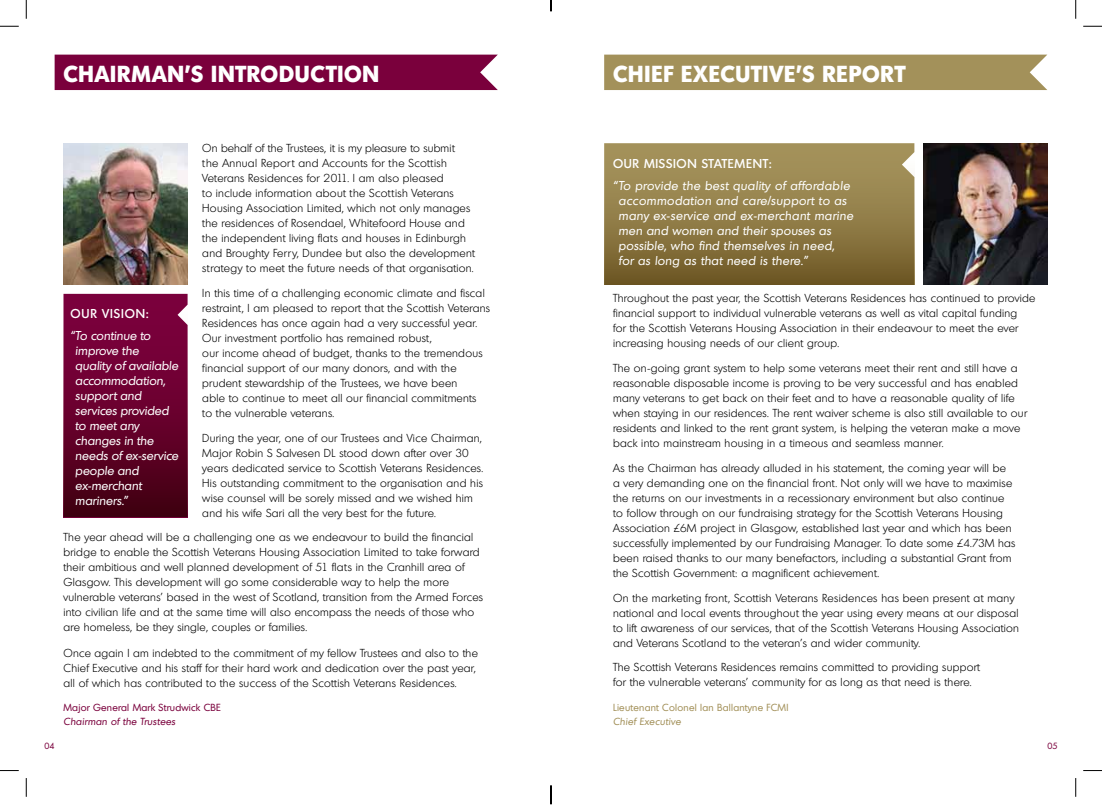
<style>
.page{position:relative;width:1102px;height:806px;background:#fff}
.page>*{position:absolute;margin:0;border:0;box-sizing:border-box;transform-origin:0 0}
.t1{font:700 22.5px "Montreal";letter-spacing:.04em;color:#fff}
.t2{font:italic 12.5px/15px "Montreal";letter-spacing:.015em;color:#fff}
.t3{font:500 12.5px "Montreal";letter-spacing:.055em;color:#fff}
.t4{font:300 11.25px/15px "Montreal";letter-spacing:.025em;color:#000}
.t5{font:10px "Montreal";letter-spacing:.025em;color:#a3915a}
.t6{font:10px "Montreal";letter-spacing:.025em;color:#7a003c}
.t7{font:italic 10px "Montreal";letter-spacing:.025em;color:#7a003c}
.t8{font:italic 10px "Montreal";letter-spacing:.025em;color:#a3915a}
.t9{font:8.75px "Montreal";color:#7a003c}
</style>
<div class="page">
<div style="left:604px;top:143px;width:310px;height:142px;background:linear-gradient(to bottom,#ad9c65,#725c29)"></div>
<div style="left:604px;top:55px;width:443px;height:35px;background:#a3915a"></div>
<img style="left:923px;top:143px;width:124px;height:142px">
<div style="left:55px;top:55px;width:443px;height:35px;background:#7a003c"></div>
<img style="left:63px;top:143px;width:124px;height:142px">
<div style="left:63px;top:294px;width:124px;height:223px;background:linear-gradient(to bottom,#860345,#460013)"></div>
<svg style="left:0;top:25px;width:19px;height:2px"></svg>
<svg style="left:1083px;top:25px;width:18px;height:2px"></svg>
<svg style="left:0;top:770px;width:19px;height:1px"></svg>
<svg style="left:1083px;top:770px;width:18px;height:1px"></svg>
<svg style="left:25px;top:0;width:2px;height:19px"></svg>
<svg style="left:25px;top:778px;width:2px;height:19px"></svg>
<svg style="left:1075px;top:0;width:1px;height:19px"></svg>
<svg style="left:1075px;top:778px;width:1px;height:19px"></svg>
<svg style="left:550px;top:785px;width:1px;height:19px"></svg>
<h1 class="t1" style="left:63px;top:58px;width:171px">CHAIRMAN ’S INTRO</h1>
<h1 class="t1" style="left:279px;top:58px;width:31px">DUCTION</h1>
<p class="t4" style="left:202px;top:140px;width:274px">On behalf of the Trustees, it is my pleasure to submit<br>the Annual Report and Accounts for the Scottish Veterans Residences for 2011. I am also pleased<br>to include information about the Scottish Veterans Housing Association Limited, which not only manages the residences of Rosendael, Whitefoord House and the independent living flats and houses in Edinburgh and Broughty Ferr y, Dundee but also the development strategy to meet the future needs of that organisation.</p>
<p class="t4" style="left:202px;top:286px;width:289px">In this time of a challenging economic climate and fiscal restraint, I am pleased to report that the Scottish Veterans Residences has once again had a very successful year.<br>Our investment portfolio has remained robust,<br>our income ahead of budget, thanks to the tremendous financial support of our many donors, and with the prudent stewardship of the Trustees, we have been<br>able to continue to meet all our financial commitments<br>to the vulnerable veterans.</p>
<p class="t4" style="left:202px;top:431px;width:282px">During the year, one of our Trustees and Vice Chairman, Major Robin S Salvesen DL stood down after over 30 years dedicated service to Scottish Veterans Residences.<br>His outstanding commitment to the organisation and his wise counsel will be sorely missed and we wished him and his wife Sari all the very best for the future.</p>
<p class="t4" style="left:63px;top:529px;width:421px">The year ahead will be a challenging one as we endeavour to build the financial bridge to enable the Scottish Veterans Housing Association Limited to take forward their ambitious and well planned development of 51 flats in the Cranhill area of Glasgow. This development will go some considerable way to help the more vulnerable veterans’ based in the west of Scotland, transition from the Armed Forces into civilian life and at the same time will also encompass the needs of those who are homeless, be they single, couples or families.</p>
<p class="t4" style="left:63px;top:645px;width:416px">Once again I am indebted to the commitment of my fellow Trustees and also to the<br>Chief Executive and his staff for their hard work and dedication over the past year, all of which has contributed to the success of the Scottish Veterans Residences.</p>
<p class="t6" style="left:63px;top:701px;width:159px">Major General Mark Strudwick CBE</p>
<p class="t7" style="left:63px;top:715px;width:113px">Chairman of the Trustees</p>
<p class="t3" style="left:71px;top:305px;width:10px">OUR</p>
<p class="t3" style="left:102px;top:305px;width:48px">VISION:</p>
<p class="t2" style="left:75px;top:328px;width:105px;text-indent:-5px">“To continue to improve the<br>quality of available accommodation, support and services provided to meet any changes in the needs of ex-service people and ex-merchant mariners.”</p>
<h1 class="t1" style="left:613px;top:58px;width:294px">CHIEF EXECUTIVE’S REPORT</h1>
<p class="t3" style="left:613px;top:155px;width:10px">OUR</p>
<p class="t3" style="left:644px;top:155px;width:93px">MISSION STATEME</p>
<p class="t3" style="left:752px;top:155px;width:21px">NT:</p>
<p class="t2" style="left:618px;top:177px;width:236px;text-indent:-6px">“To provide the best quality of affordable accommodation and care/support to as many ex-service and ex-merchant marine men and women and their spouses as possible, who find themselves in need,<br>for as long as that need is there.”</p>
<p class="t4" style="left:613px;top:291px;width:424px">Throughout the past year, the Scottish Veterans Residences has continued to provide financial support to individual vulnerable veterans as well as vital capital funding<br>for the Scottish Veterans Housing Association in their endeavour to meet the ever increasing housing needs of our client group.</p>
<p class="t4" style="left:613px;top:361px;width:415px">The on-going grant system to help some veterans meet their rent and still have a reasonable disposable income is proving to be very successful and has enabled many veterans to get back on their feet and to have a reasonable quality of life when staying in our residences. The rent waiver scheme is also still available to our residents and linked to the rent grant system, is helping the veteran make a move back into mainstream housing in a timeous and seamless manner.</p>
<p class="t4" style="left:613px;top:460px;width:404px">As the Chairman has already alluded in his statement, the coming year will be a very demanding one on the financial front. Not only will we have to maximise the returns on our investments in a recessionary environment but also continue to follow through on our fundraising strategy for the Scottish Veterans Housing Association £6M project in Glasgow, established last year and which has been successfully implemented by our Fundraising Manager. To date some £4.73M has been raised thanks to our many benefactors, including a substantial Grant from the Scottish Government: a magnificent achievement.</p>
<p class="t4" style="left:613px;top:590px;width:407px">On the marketing front, Scottish Veterans Residences has been present at many national and local events throughout the year using every means at our disposal to lift awareness of our services, that of the Scottish Veterans Housing Association and Veterans Scotland to the veteran’s and wider community.</p>
<p class="t4" style="left:613px;top:660px;width:368px">The Scottish Veterans Residences remains committed to providing support for the vulnerable veterans’ community for as long as that need is there.</p>
<p class="t5" style="left:613px;top:701px;width:177px">Lieutenant Colonel Ian Ballantyne FCMI</p>
<p class="t8" style="left:613px;top:715px;width:69px">Chief Executive</p>
<p class="t9" style="left:44px;top:740px;width:12px">04</p>
<p class="t9" style="left:1047px;top:740px;width:12px">05</p>
</div>
